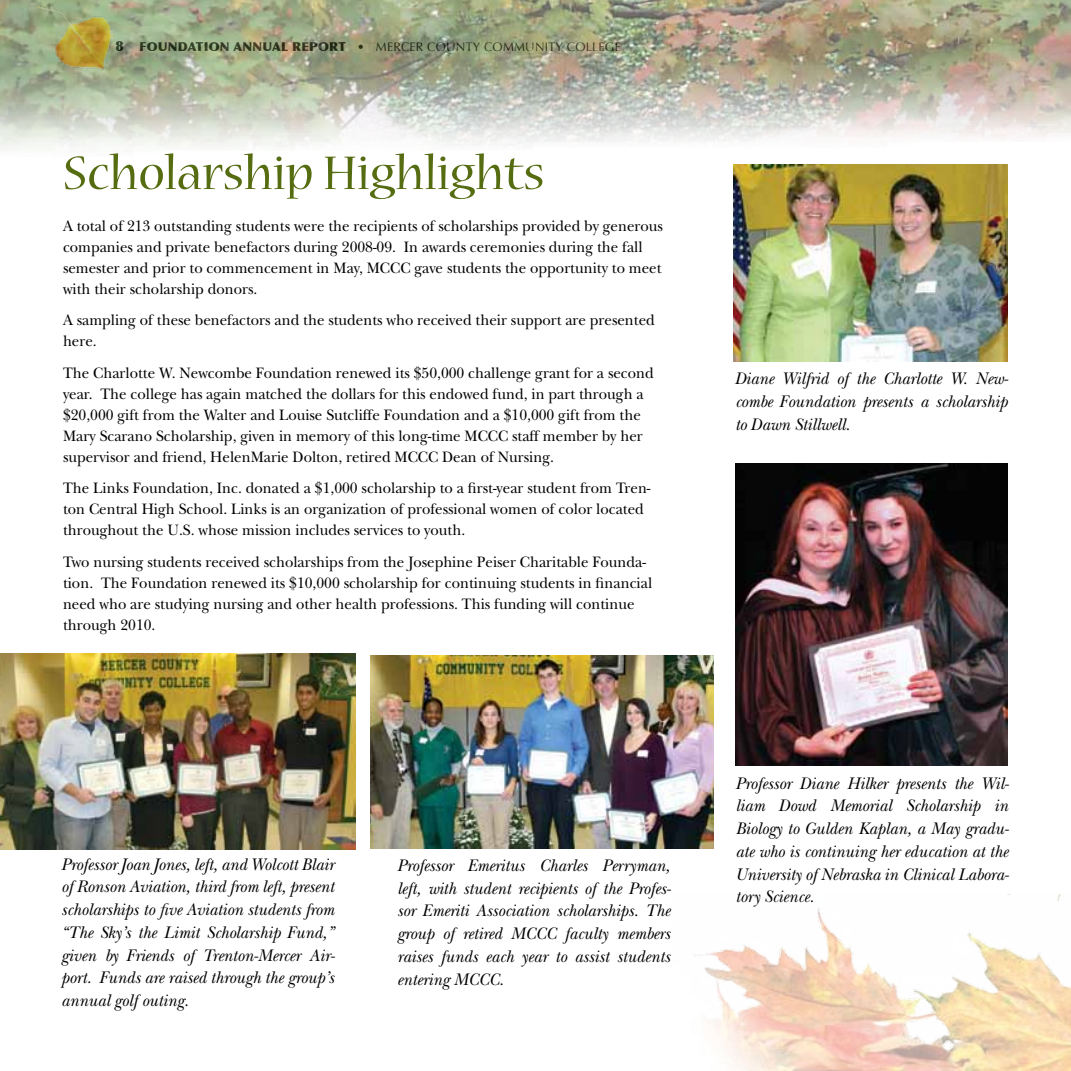
<style>
.page{position:relative;width:1071px;height:1071px;background:#fff}
.page>*{position:absolute;margin:0;border:0;box-sizing:border-box;transform-origin:0 0}
.t1{font:52.5px "Nueva Std";color:#566c11}
.t2{font:italic 17.5px/22.8px "New Baskerville";color:#000;text-align:justify;scale:.95 1}
.t3{font:15.75px/21px "New Baskerville";color:#000;scale:.95 1}
.t4{font:900 14px "Optima";color:#000}
.t5{font:12.25px "Optima";letter-spacing:.02em;color:#000}
.s1{font-weight:900}
</style>
<div class="page">
<img style="left:0;top:0;width:1071px;height:149px">
<img style="left:36px;top:5px;width:77px;height:66px">
<img style="left:371px;top:655px;width:342px;height:194px">
<img style="left:733px;top:165px;width:275px;height:196px">
<img style="left:0;top:653px;width:355px;height:196px">
<img style="left:736px;top:463px;width:272px;height:303px">
<img style="left:694px;top:895px;width:377px;height:176px">
<p class="t4" style="left:116px;top:38px;width:10px">8</p>
<p class="t5" style="left:139px;top:40px;width:483px"><span class="s1">FOUNDATION ANNUAL REPORT</span> • MERCER COUNTY COMMUNITY COLLEGE</p>
<h1 class="t1" style="left:63px;top:149px;width:483px">Scholarship Highlights</h1>
<p class="t3" style="left:63px;top:215px;width:633px">A total of 213 outstanding students were the recipients of scholarships provided by generous companies and private benefactors during 2008-09. In awards ceremonies during the fall semester and prior to commencement in May, MCCC gave students the opportunity to meet with their scholarship donors.</p>
<p class="t3" style="left:63px;top:310px;width:625px">A sampling of these benefactors and the students who received their support are presented here.</p>
<p class="t3" style="left:63px;top:362px;width:623px">The Charlotte W. Newcombe Foundation renewed its $50,000 challenge grant for a second year. The college has again matched the dollars for this endowed fund, in part through a $20,000 gift from the Walter and Louise Sutcliffe Foundation and a $10,000 gift from the Mary Scarano Scholarship, given in memory of this long-time MCCC staff member by her supervisor and friend, HelenMarie Dolton, retired MCCC Dean of Nursing.</p>
<p class="t3" style="left:63px;top:478px;width:620px">The Links Foundation, Inc. donated a $1,000 scholarship to a first-year student from Tren&shy;ton Central High School. Links is an organization of professional women of color located throughout the U.S. whose mission includes services to youth.</p>
<p class="t3" style="left:63px;top:551px;width:622px">Two nursing students received scholarships from the Josephine Peiser Charitable Founda&shy;tion. The Foundation renewed its $10,000 scholarship for continuing students in financial need who are studying nursing and other health professions. This funding will continue through 2010.</p>
<p class="t2" style="left:61px;top:853px;width:290px">Professor Joan Jones, left, and Wolcott Blair of Ronson Aviation, third from left, present scholarships to five Aviation students from “The Sky’s the Limit Scholarship Fund,” given by Friends of Trenton-Mercer Air&shy;port. Funds are raised through the group’s annual golf outing.</p>
<p class="t2" style="left:397px;top:854px;width:290px">Professor Emeritus Charles Perryman, left, with student recipients of the Profes&shy;sor Emeriti Association scholarships. The group of retired MCCC faculty members raises funds each year to assist students entering MCCC.</p>
<p class="t2" style="left:735px;top:368px;width:289px">Diane Wilfrid of the Charlotte W. New&shy;combe Foundation presents a scholarship to Dawn Stillwell.</p>
<p class="t2" style="left:736px;top:772px;width:289px">Professor Diane Hilker presents the Wil&shy;liam Dowd Memorial Scholarship in Biology to Gulden Kaplan, a May gradu&shy;ate who is continuing her education at the University of Nebraska in Clinical Labora&shy;tory Science.</p>
</div>
